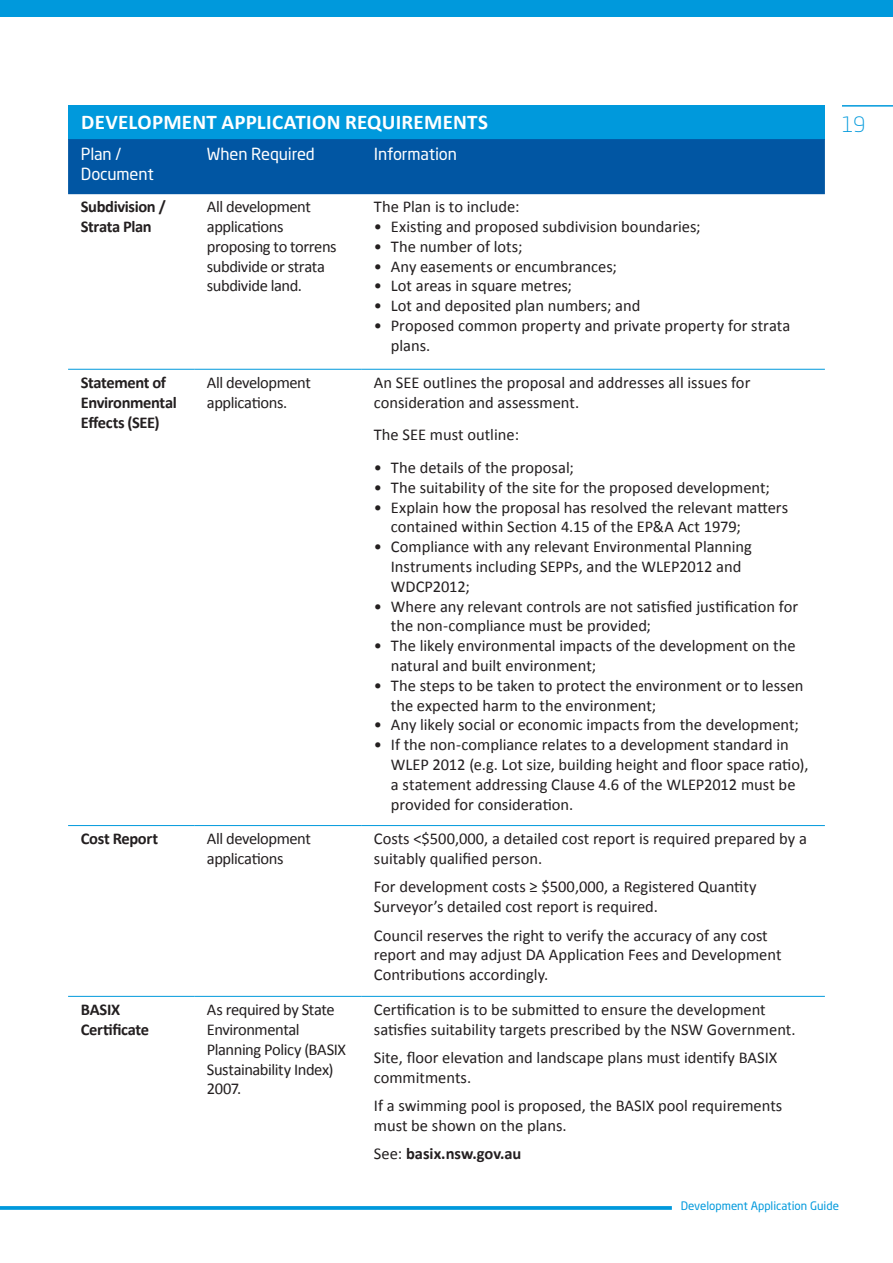
<style>
.page{position:relative;width:893px;height:1263px;background:#fff}
.page>*{position:absolute;margin:0;border:0;box-sizing:border-box;transform-origin:0 0}
.Subhead{font:700 21px "Calibri";letter-spacing:.01em;color:#fff}
.t1{font:300 21px "Neo Sans Std";color:#0099dc}
.Table_bullets{font:16.5px/19.8px "Calibri";color:#231f20}
.body{font:16.5px/19.8px "Calibri";color:#231f20}
.body-2{font:16.5px/19.8px "Calibri";color:#241f21}
.Subhead-2{font:16.5px/19.8px "Calibri";letter-spacing:-.025em;color:#231f20}
.Subhead-3{font:700 16.5px/19.8px "Calibri";letter-spacing:-.025em;color:#231f20}
.Subhead-4{font:16.5px/19.8px "Neo Sans Std";letter-spacing:-.01em;color:#fff}
.body-3{font:700 16.5px "Calibri";color:#241f21}
.t2{font:11.55px "Neo Sans Std";color:#0099dc}
.s1{font-weight:400;color:#231f20}
</style>
<div class="page">
<svg style="left:0;top:1206px;width:672px;height:4px;background:#0f9fde"></svg>
<div style="left:0;top:0;width:893px;height:16px;background:#0099dc"></div>
<hr style="left:842px;top:105px;width:51px;height:2px;background:#0099dc">
<div style="left:68px;top:105px;width:757px;height:34px;background:#0099dc"></div>
<div style="left:68px;top:139px;width:757px;height:55px;background:#0156a3"></div>
<hr style="left:68px;top:369px;width:126px;height:1px;background:#0099dc">
<hr style="left:194px;top:369px;width:167px;height:1px;background:#0099dc">
<hr style="left:361px;top:369px;width:464px;height:1px;background:#0099dc">
<hr style="left:68px;top:825px;width:126px;height:1px;background:#0099dc">
<hr style="left:194px;top:825px;width:167px;height:1px;background:#0099dc">
<hr style="left:361px;top:825px;width:464px;height:1px;background:#0099dc">
<hr style="left:68px;top:996px;width:126px;height:1px;background:#0099dc">
<hr style="left:194px;top:996px;width:167px;height:1px;background:#0099dc">
<hr style="left:361px;top:996px;width:464px;height:1px;background:#0099dc">
<p class="Subhead" style="left:81px;top:109px;width:408px">DEVELOPMENT APPLICATION REQUIREMENTS</p>
<p class="t1" style="left:842px;top:111px;width:25px">19</p>
<p class="Subhead-4" style="left:81px;top:144px;width:74px">Plan /<br>Document</p>
<p class="Subhead-4" style="left:207px;top:144px;width:109px">When Required</p>
<p class="Subhead-4" style="left:374px;top:144px;width:85px">Information</p>
<p class="Subhead-3" style="left:81px;top:197px;width:86px">Subdivision /<br>Strata Plan</p>
<p class="Subhead-2" style="left:207px;top:197px;width:131px">All development applications proposing to torrens subdivide or strata subdivide land.</p>
<p class="Table_bullets" style="left:374px;top:197px;width:147px">The Plan is to include:</p>
<p class="Table_bullets" style="left:374px;top:217px;width:328px">• Existing and proposed subdivision boundaries;</p>
<p class="Table_bullets" style="left:374px;top:236px;width:150px">• The number of lots;</p>
<p class="Table_bullets" style="left:374px;top:256px;width:245px">• Any easements or encumbrances;</p>
<p class="Table_bullets" style="left:374px;top:276px;width:200px">• Lot areas in square metres;</p>
<p class="Table_bullets" style="left:374px;top:296px;width:268px">• Lot and deposited plan numbers; and</p>
<p class="Table_bullets" style="left:391px;top:316px;width:401px;text-indent:-17px">• Proposed common property and private property for strata plans.</p>
<p class="Subhead-3" style="left:81px;top:373px;width:97px">Statement of<br>Environmental<br>Effects (SEE)</p>
<p class="Subhead-2" style="left:207px;top:373px;width:105px">All development applications.</p>
<p class="body" style="left:374px;top:373px;width:378px">An SEE outlines the proposal and addresses all issues for consideration and assessment.</p>
<p class="body" style="left:374px;top:425px;width:147px">The SEE must outline:</p>
<p class="Table_bullets" style="left:374px;top:458px;width:201px">• The details of the proposal;</p>
<p class="Table_bullets" style="left:374px;top:477px;width:398px">• The suitability of the site for the proposed development;</p>
<p class="Table_bullets" style="left:391px;top:497px;width:399px;text-indent:-17px">• Explain how the proposal has resolved the relevant matters contained within Section 4.15 of the EP&amp;A Act 1979;</p>
<p class="Table_bullets" style="left:391px;top:537px;width:362px;text-indent:-17px">• Compliance with any relevant Environmental Planning<br>Instruments including SEPPs, and the WLEP2012 and<br>WDCP2012;</p>
<p class="Table_bullets" style="left:391px;top:596px;width:409px;text-indent:-17px">• Where any relevant controls are not satisfied justification for the non-compliance must be provided;</p>
<p class="Table_bullets" style="left:391px;top:636px;width:406px;text-indent:-17px">• The likely environmental impacts of the development on the natural and built environment;</p>
<p class="Table_bullets" style="left:391px;top:675px;width:414px;text-indent:-17px">• The steps to be taken to protect the environment or to lessen the expected harm to the environment;</p>
<p class="Table_bullets" style="left:374px;top:715px;width:426px">• Any likely social or economic impacts from the development;</p>
<p class="Table_bullets" style="left:391px;top:735px;width:419px;text-indent:-17px">• If the non-compliance relates to a development standard in WLEP 2012 (e.g. Lot size, building height and floor space ratio), a statement addressing Clause 4.6 of the WLEP2012 must be provided for consideration.</p>
<p class="Subhead-3" style="left:81px;top:829px;width:79px">Cost Report</p>
<p class="Subhead-2" style="left:207px;top:829px;width:105px">All development applications</p>
<p class="body-2" style="left:374px;top:829px;width:435px">Costs &lt;$500,000, a detailed cost report is required prepared by a suitably qualified person.</p>
<p class="body-2" style="left:374px;top:877px;width:384px">For development costs ≥ $500,000, a Registered Quantity<br>Surveyor’s detailed cost report is required.</p>
<p class="body-2" style="left:374px;top:925px;width:409px">Council reserves the right to verify the accuracy of any cost report and may adjust DA Application Fees and Development<br>Contributions accordingly.</p>
<p class="Subhead-3" style="left:81px;top:1000px;width:70px">BASIX<br>Certificate</p>
<p class="Subhead-2" style="left:207px;top:1000px;width:141px">As required by State<br>Environmental<br>Planning Policy (BASIX<br>Sustainability Index)<br>2007.</p>
<p class="body" style="left:374px;top:1000px;width:423px">Certification is to be submitted to ensure the development satisfies suitability targets prescribed by the NSW Government.</p>
<p class="body" style="left:374px;top:1048px;width:405px">Site, floor elevation and landscape plans must identify BASIX commitments.</p>
<p class="body" style="left:374px;top:1096px;width:410px">If a swimming pool is proposed, the BASIX pool requirements must be shown on the plans.</p>
<p class="body-3" style="left:374px;top:1143px;width:149px"><span class="s1">See:</span> basix.nsw.gov.au</p>
<p class="t2" style="left:681px;top:1198px;width:160px">Development Application Guide</p>
</div>
